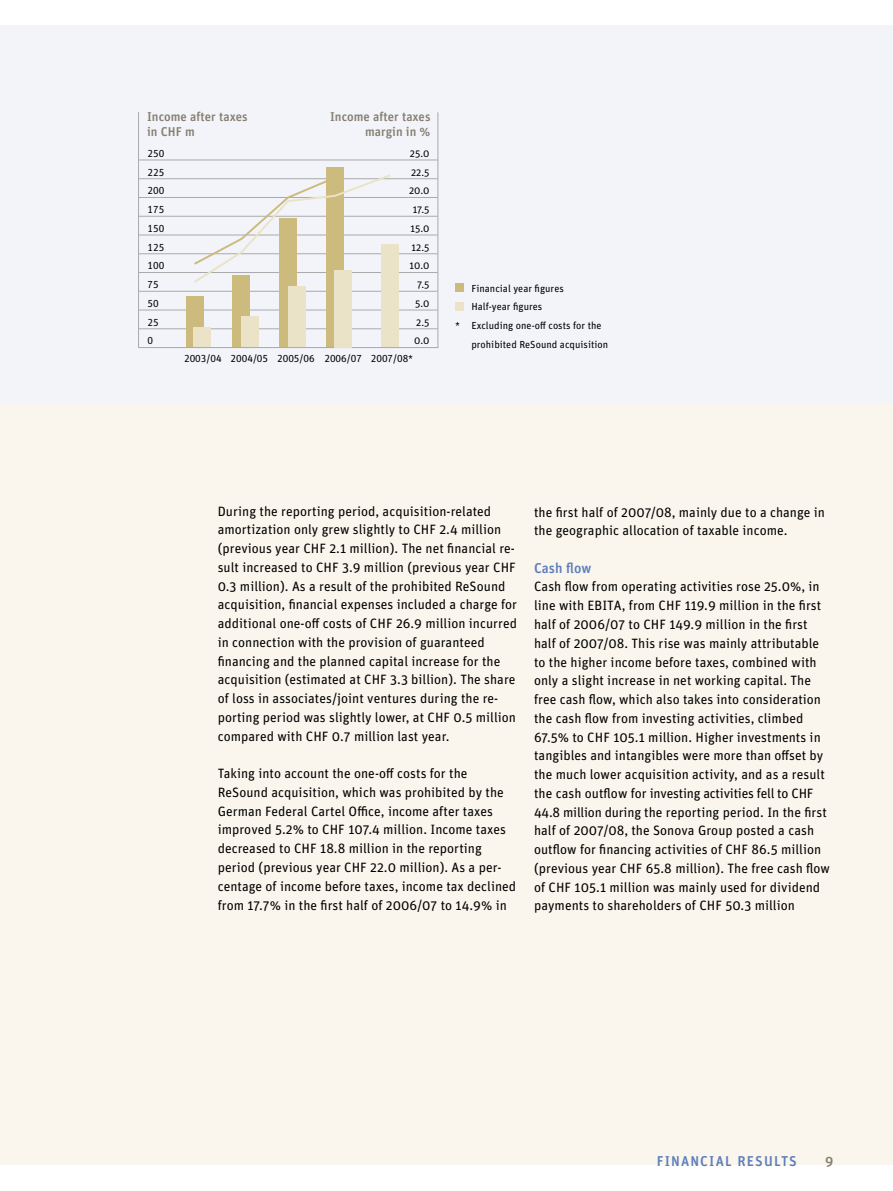
<style>
.page{position:relative;width:893px;height:1191px;background:#fff}
.page>*{position:absolute;margin:0;border:0;box-sizing:border-box;transform-origin:0 0}
.t1{font:500 14.25px "Unit OT";letter-spacing:.08em;color:#5d7ebc}
.t2{font:500 14.25px "Unit OT";color:#867e70}
.t3{font:13.5px/18.8px "Unit OT";letter-spacing:.005em;color:#000}
.t4{font:500 12.75px/15px "Unit OT";letter-spacing:.005em;color:#867e70}
.t5{font:10.2px/18.8px "Unit OT";letter-spacing:.005em;color:#000}
</style>
<div class="page">
<div style="left:0;top:26px;width:893px;height:1139px;background:#faf6ed"></div>
<div style="left:0;top:26px;width:893px;height:378px;background:#f2f4f9"></div>
<div style="left:455px;top:284px;width:8px;height:8px;background:#ccbb7c"></div>
<div style="left:455px;top:302px;width:8px;height:8px;background:#ebe3c7"></div>
<hr style="left:438px;top:112px;width:1px;height:236px;background:#aaa">
<hr style="left:138px;top:112px;width:1px;height:236px;background:#aaa">
<hr style="left:139px;top:328px;width:299px;height:1px;background:#aaa">
<hr style="left:139px;top:310px;width:299px;height:1px;background:#aaa">
<hr style="left:139px;top:291px;width:299px;height:1px;background:#aaa">
<hr style="left:139px;top:272px;width:299px;height:1px;background:#aaa">
<hr style="left:139px;top:253px;width:299px;height:1px;background:#aaa">
<hr style="left:139px;top:235px;width:299px;height:1px;background:#aaa">
<hr style="left:139px;top:216px;width:299px;height:1px;background:#aaa">
<hr style="left:139px;top:197px;width:299px;height:1px;background:#aaa">
<hr style="left:139px;top:178px;width:299px;height:1px;background:#aaa">
<hr style="left:139px;top:160px;width:299px;height:1px;background:#aaa">
<div style="left:186px;top:296px;width:17px;height:51px;background:#ccbb7c"></div>
<div style="left:233px;top:275px;width:17px;height:72px;background:#ccbb7c"></div>
<div style="left:280px;top:218px;width:17px;height:129px;background:#ccbb7c"></div>
<div style="left:326px;top:167px;width:17px;height:180px;background:#ccbb7c"></div>
<div style="left:382px;top:244px;width:17px;height:103px;background:#ebe3c7"></div>
<hr style="left:139px;top:347px;width:299px;height:1px;background:#aaa">
<div style="left:194px;top:328px;width:17px;height:19px;background:#ebe3c7"></div>
<div style="left:241px;top:316px;width:17px;height:31px;background:#ebe3c7"></div>
<div style="left:335px;top:270px;width:17px;height:77px;background:#ebe3c7"></div>
<div style="left:288px;top:287px;width:17px;height:60px;background:#ebe3c7"></div>
<svg style="left:192px;top:173px;width:201px;height:112px"></svg>
<p class="t4" style="left:147px;top:109px;width:102px">Income after taxes in CHF</p>
<p class="t4" style="left:185px;top:124px;width:11px">m</p>
<p class="t5" style="left:148px;top:144px;width:18px">250<br>225<br>200<br>175<br>150<br>125<br>100<br>75<br>50<br>25<br>0</p>
<p class="t4" style="left:330px;top:109px;width:102px;text-align:right">Income after taxes margin in %</p>
<p class="t5" style="left:409px;top:144px;width:22px;text-align:right">25.0<br>22.5<br>20.0<br>17.5<br>15.0<br>12.5<br>10.0<br>7.5<br>5.0<br>2.5<br>0.0</p>
<p class="t5" style="left:184px;top:349px;width:231px">2003/04 2004/05 2005/06 2006/07 2007/08*</p>
<p class="t5" style="left:455px;top:316px;width:6px">*</p>
<p class="t5" style="left:471px;top:278px;width:138px">Financial year figures<br>Half-year figures<br>Excluding one-off costs for the prohibited ReSound acquisition</p>
<p class="t3" style="left:218px;top:501px;width:301px">During the reporting period, acquisition-related amortization only grew slightly to CHF 2.4 million (previous year CHF 2.1 million). The net financial re&shy;sult increased to CHF 3.9 million (previous year CHF 0.3 million). As a result of the prohibited ReSound acquisition, financial expenses included a charge for additional one-off costs of CHF 26.9 million incurred in connection with the provision of guaranteed financing and the planned capital increase for the acquisition (estimated at CHF 3.3 billion). The share of loss in associates/joint ventures during the re&shy;porting period was slightly lower, at CHF 0.5 million compared with CHF 0.7 million last year.</p>
<p class="t3" style="left:218px;top:764px;width:300px">Taking into account the one-off costs for the ReSound acquisition, which was prohibited by the German Federal Cartel Office, income after taxes improved 5.2% to CHF 107.4 million. Income taxes decreased to CHF 18.8 million in the reporting period (previous year CHF 22.0 million). As a per&shy;centage of income before taxes, income tax declined from 17.7% in the first half of 2006/07 to 14.9% in</p>
<p class="t3" style="left:534px;top:502px;width:292px">the first half of 2007/08, mainly due to a change in the geographic allocation of taxable income.</p>
<p class="t1" style="left:534px;top:558px;width:59px">Cash flow</p>
<p class="t3" style="left:534px;top:577px;width:297px">Cash flow from operating activities rose 25.0%, in line with EBITA, from CHF 119.9 million in the first half of 2006/07 to CHF 149.9 million in the first half of 2007/08. This rise was mainly attributable to the higher income before taxes, combined with only a slight increase in net working capital. The free cash flow, which also takes into consideration the cash flow from investing activities, climbed 67.5% to CHF 105.1 million. Higher investments in tangibles and intangibles were more than offset by the much lower acquisition activity, and as a result the cash outflow for investing activities fell to CHF 44.8 million during the reporting period. In the first half of 2007/08, the Sonova Group posted a cash outflow for financing activities of CHF 86.5 million (previous year CHF 65.8 million). The free cash flow of CHF 105.1 million was mainly used for dividend payments to shareholders of CHF 50.3 million</p>
<p class="t1" style="left:657px;top:1151px;width:142px">financial results</p>
<p class="t2" style="left:825px;top:1151px;width:10px">9</p>
</div>
